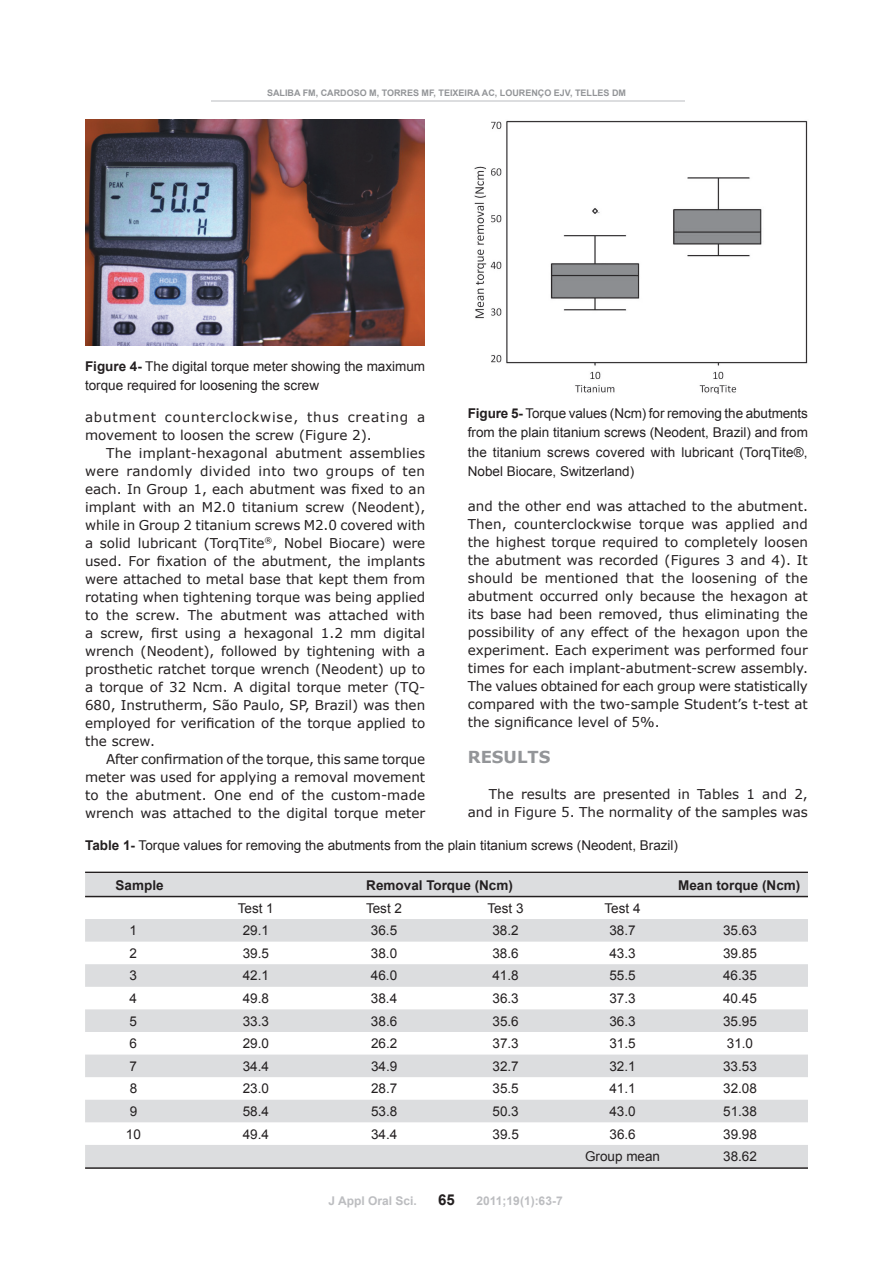
<style>
.page{position:relative;width:893px;height:1263px;background:#fff}
.page>*{position:absolute;margin:0;border:0;box-sizing:border-box;transform-origin:0 0}
.t1{font:700 16.5px "Verdana";color:#939598}
.t2{font:700 15px "Arial";color:#231f20}
.t3{font:13.5px/18px "Verdana";color:#231f20;text-align:justify}
.t4{font:13.5px/19.5px "Arial";color:#231f20}
.t5{font:13.5px/18px "Verdana";letter-spacing:.06em;color:#231f20}
.t6{font:700 13.5px "Arial";color:#231f20}
.t7{font:700 12px "Arial";color:#bcbdc0}
.t8{font:700 9px "Arial";color:#939598}
.s1{font-weight:700}
</style>
<div class="page">
<hr style="left:211px;top:100px;width:473px;height:1px;background:#dcdddf">
<svg style="left:85px;top:874px;width:723px;height:293px;fill:#dcdddf"></svg>
<hr style="left:85px;top:872px;width:723px;height:1px;background:#231f20">
<hr style="left:85px;top:896px;width:723px;height:1px;background:#231f20">
<hr style="left:85px;top:1167px;width:723px;height:2px;background:#231f20">
<img style="left:85px;top:119px;width:340px;height:226px">
<img style="left:474px;top:120px;width:334px;height:274px">
<p class="t8" style="left:267px;top:87px;width:361px">SALIBA FM, CARDOSO M, TORRES MF, TEIXEIRA AC, LOURENÇO EJV, TELLES DM</p>
<p class="t4" style="left:85px;top:356px;width:342px"><span class="s1">Figure 4-</span> The digital torque meter showing the maximum torque required for loosening the screw</p>
<p class="t5" style="left:85px;top:407px;width:342px">abutment counterclockwise, thus creating a movement to loosen the screw (Figure 2).</p>
<p class="t3" style="left:85px;top:443px;width:342px;text-indent:21px">The implant-hexagonal abutment assemblies were randomly divided into two groups of ten each. In Group 1, each abutment was fixed to an implant with an M2.0 titanium screw (Neodent), while in Group 2 titanium screws M2.0 covered with a solid lubricant (TorqTite<sup>®</sup>, Nobel Biocare) were used. For fixation of the abutment, the implants were attached to metal base that kept them from rotating when tightening torque was being applied to the screw. The abutment was attached with a screw, first using a hexagonal 1.2 mm digital wrench (Neodent), followed by tightening with a prosthetic ratchet torque wrench (Neodent) up to a torque of 32 Ncm. A digital torque meter (TQ-680, Instrutherm, São Paulo, SP, Brazil) was then employed for verification of the torque applied to the screw.</p>
<p class="t3" style="left:85px;top:749px;width:342px;text-indent:21px">After confirmation of the torque, this same torque meter was used for applying a removal movement to the abutment. One end of the custom-made wrench was attached to the digital torque meter</p>
<p class="t4" style="left:468px;top:403px;width:342px;text-align:justify"><span class="s1">Figure 5-</span> Torque values (Ncm) for removing the abutments from the plain titanium screws (Neodent, Brazil) and from the titanium screws covered with lubricant (TorqTite®, Nobel Biocare, Switzerland)</p>
<p class="t3" style="left:468px;top:496px;width:342px">and the other end was attached to the abutment.<br>Then, counterclockwise torque was applied and the highest torque required to completely loosen the abutment was recorded (Figures 3 and 4). It should be mentioned that the loosening of the abutment occurred only because the hexagon at its base had been removed, thus eliminating the possibility of any effect of the hexagon upon the experiment. Each experiment was performed four times for each implant-abutment-screw assembly.<br>The values obtained for each group were statistically compared with the two-sample Student’s t-test at the significance level of 5%.</p>
<p class="t1" style="left:468px;top:746px;width:84px">RESULTS</p>
<p class="t3" style="left:468px;top:784px;width:342px;text-align:right">The results are presented in Tables 1 and 2, and in Figure 5. The normality of the samples was</p>
<p class="t4" style="left:85px;top:836px;width:594px"><span class="s1">Table 1-</span> Torque values for removing the abutments from the plain titanium screws (Neodent, Brazil)</p>
<p class="t6" style="left:116px;top:876px;width:50px">Sample</p>
<p class="t6" style="left:366px;top:876px;width:148px">Removal Torque (Ncm)</p>
<p class="t6" style="left:678px;top:876px;width:124px">Mean torque (Ncm)</p>
<p class="t4" style="left:238px;top:898px;width:38px">Test 1</p>
<p class="t4" style="left:366px;top:898px;width:38px">Test 2</p>
<p class="t4" style="left:488px;top:898px;width:38px">Test 3</p>
<p class="t4" style="left:604px;top:898px;width:38px">Test 4</p>
<p class="t4" style="left:130px;top:921px;width:9px">1</p>
<p class="t4" style="left:243px;top:921px;width:28px">29.1</p>
<p class="t4" style="left:371px;top:921px;width:28px">36.5</p>
<p class="t4" style="left:492px;top:921px;width:28px">38.2</p>
<p class="t4" style="left:609px;top:921px;width:28px">38.7</p>
<p class="t4" style="left:723px;top:921px;width:35px">35.63</p>
<p class="t4" style="left:130px;top:943px;width:9px">2</p>
<p class="t4" style="left:243px;top:943px;width:28px">39.5</p>
<p class="t4" style="left:371px;top:943px;width:28px">38.0</p>
<p class="t4" style="left:492px;top:943px;width:28px">38.6</p>
<p class="t4" style="left:609px;top:943px;width:28px">43.3</p>
<p class="t4" style="left:723px;top:943px;width:35px">39.85</p>
<p class="t4" style="left:130px;top:966px;width:9px">3</p>
<p class="t4" style="left:243px;top:966px;width:28px">42.1</p>
<p class="t4" style="left:371px;top:966px;width:28px">46.0</p>
<p class="t4" style="left:492px;top:966px;width:28px">41.8</p>
<p class="t4" style="left:609px;top:966px;width:28px">55.5</p>
<p class="t4" style="left:723px;top:966px;width:35px">46.35</p>
<p class="t4" style="left:130px;top:989px;width:9px">4</p>
<p class="t4" style="left:243px;top:989px;width:28px">49.8</p>
<p class="t4" style="left:371px;top:989px;width:28px">38.4</p>
<p class="t4" style="left:492px;top:989px;width:28px">36.3</p>
<p class="t4" style="left:609px;top:989px;width:28px">37.3</p>
<p class="t4" style="left:723px;top:989px;width:35px">40.45</p>
<p class="t4" style="left:130px;top:1011px;width:9px">5</p>
<p class="t4" style="left:243px;top:1011px;width:28px">33.3</p>
<p class="t4" style="left:371px;top:1011px;width:28px">38.6</p>
<p class="t4" style="left:492px;top:1011px;width:28px">35.6</p>
<p class="t4" style="left:609px;top:1011px;width:28px">36.3</p>
<p class="t4" style="left:723px;top:1011px;width:35px">35.95</p>
<p class="t4" style="left:130px;top:1034px;width:9px">6</p>
<p class="t4" style="left:243px;top:1034px;width:28px">29.0</p>
<p class="t4" style="left:371px;top:1034px;width:28px">26.2</p>
<p class="t4" style="left:492px;top:1034px;width:28px">37.3</p>
<p class="t4" style="left:609px;top:1034px;width:28px">31.5</p>
<p class="t4" style="left:727px;top:1034px;width:28px">31.0</p>
<p class="t4" style="left:130px;top:1056px;width:9px">7</p>
<p class="t4" style="left:243px;top:1056px;width:28px">34.4</p>
<p class="t4" style="left:371px;top:1056px;width:28px">34.9</p>
<p class="t4" style="left:492px;top:1056px;width:28px">32.7</p>
<p class="t4" style="left:609px;top:1056px;width:28px">32.1</p>
<p class="t4" style="left:723px;top:1056px;width:35px">33.53</p>
<p class="t4" style="left:130px;top:1079px;width:9px">8</p>
<p class="t4" style="left:243px;top:1079px;width:28px">23.0</p>
<p class="t4" style="left:371px;top:1079px;width:28px">28.7</p>
<p class="t4" style="left:493px;top:1079px;width:28px">35.5</p>
<p class="t4" style="left:609px;top:1079px;width:28px">41.1</p>
<p class="t4" style="left:723px;top:1079px;width:35px">32.08</p>
<p class="t4" style="left:130px;top:1101px;width:9px">9</p>
<p class="t4" style="left:243px;top:1101px;width:28px">58.4</p>
<p class="t4" style="left:371px;top:1101px;width:28px">53.8</p>
<p class="t4" style="left:493px;top:1101px;width:28px">50.3</p>
<p class="t4" style="left:609px;top:1101px;width:28px">43.0</p>
<p class="t4" style="left:723px;top:1101px;width:35px">51.38</p>
<p class="t4" style="left:126px;top:1124px;width:17px">10</p>
<p class="t4" style="left:243px;top:1124px;width:28px">49.4</p>
<p class="t4" style="left:371px;top:1124px;width:28px">34.4</p>
<p class="t4" style="left:493px;top:1124px;width:28px">39.5</p>
<p class="t4" style="left:609px;top:1124px;width:28px">36.6</p>
<p class="t4" style="left:723px;top:1124px;width:35px">39.98</p>
<p class="t4" style="left:585px;top:1147px;width:77px">Group mean</p>
<p class="t4" style="left:723px;top:1147px;width:35px">38.62</p>
<p class="t7" style="left:328px;top:1193px;width:90px">J Appl Oral Sci.</p>
<p class="t2" style="left:438px;top:1190px;width:18px">65</p>
<p class="t7" style="left:477px;top:1193px;width:88px">2011;19(1):63-7</p>
</div>
